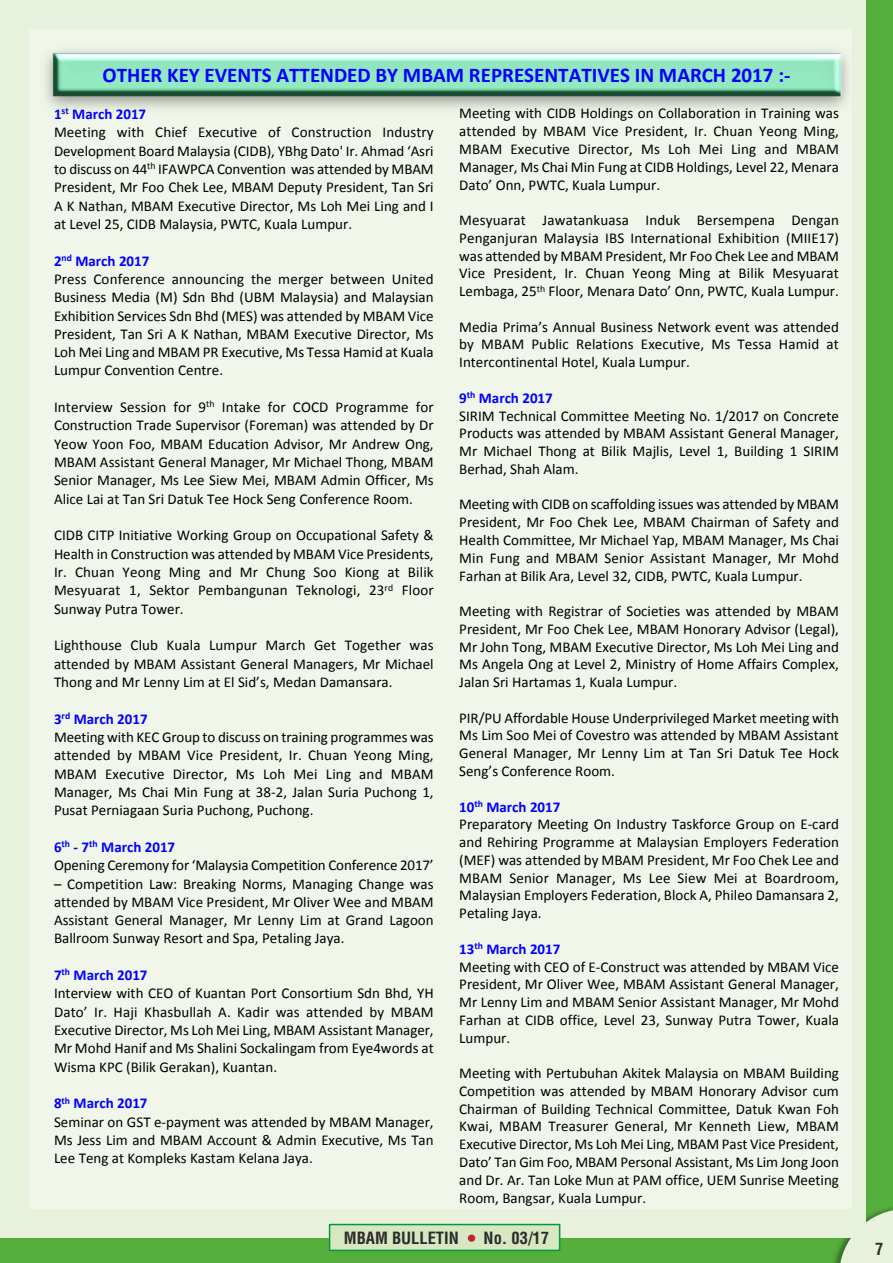
<style>
.page{position:relative;width:893px;height:1263px;background:#56af3d}
.page>*{position:absolute;margin:0;border:0;box-sizing:border-box;transform-origin:0 0}
.t1{font:700 21px "Calibri";color:#00f}
.t2{font:700 condensed 16.5px "Helvetica LT Std";color:#2c2b2a}
.t3{font:15px/17.7px "Calibri";color:#000;text-align:justify}
.s1{font-weight:700;color:#00f}
</style>
<div class="page">
<img style="left:828px;top:1202px;width:65px;height:61px">
<svg style="left:839px;top:1209px;width:54px;height:54px;background:#d0e3c4"></svg>
<div style="left:0;top:0;width:865px;height:1237px;background:#e7f1dc"></div>
<div style="left:329px;top:1224px;width:231px;height:27px;background:#d7e7c1;border:2px solid #009847"></div>
<div style="left:468px;top:1234px;width:7px;height:8px;background:#bb2a28;border-radius:50%"></div>
<div style="left:30px;top:29px;width:822px;height:1180px;background:#f0f6e9"></div>
<img style="left:45px;top:50px;width:803px;height:59px">
<h1 class="t1" style="left:102px;top:66px;width:690px">OTHER KEY EVENTS ATTENDED BY MBAM REPRESENTATIVES IN MARCH 2017 :-</h1>
<p class="t3" style="left:54px;top:106px;width:381px;line-height:18.3px;text-align:left"><span class="s1">1</span><sup>st</sup> <span class="s1">March 2017<br></span>Meeting with Chief Executive of Construction Industry Development Board Malaysia (CIDB), YBhg Dato' Ir. Ahmad ‘Asri to discuss on 44<sup>th</sup> IFAWPCA Convention was attended by MBAM President, Mr Foo Chek Lee, MBAM Deputy President, Tan Sri A K Nathan, MBAM Executive Director, Ms Loh Mei Ling and I at Level 25, CIDB Malaysia, PWTC, Kuala Lumpur.</p>
<p class="t3" style="left:54px;top:253px;width:381px;line-height:18.3px;text-align:left"><span class="s1">2</span><sup>nd</sup> <span class="s1">March 2017<br></span>Press Conference announcing the merger between United Business Media (M) Sdn Bhd (UBM Malaysia) and Malaysian Exhibition Services Sdn Bhd (MES) was attended by MBAM Vice President, Tan Sri A K Nathan, MBAM Executive Director, Ms Loh Mei Ling and MBAM PR Executive, Ms Tessa Hamid at Kuala Lumpur Convention Centre.</p>
<p class="t3" style="left:54px;top:399px;width:381px;line-height:18.3px">Interview Session for 9<sup>th</sup> Intake for COCD Programme for Construction Trade Supervisor (Foreman) was attended by Dr Yeow Yoon Foo, MBAM Education Advisor, Mr Andrew Ong, MBAM Assistant General Manager, Mr Michael Thong, MBAM Senior Manager, Ms Lee Siew Mei, MBAM Admin Officer, Ms Alice Lai at Tan Sri Datuk Tee Hock Seng Conference Room.</p>
<p class="t3" style="left:54px;top:527px;width:381px;line-height:18.3px">CIDB CITP Initiative Working Group on Occupational Safety &amp; Health in Construction was attended by MBAM Vice Presidents, Ir. Chuan Yeong Ming and Mr Chung Soo Kiong at Bilik Mesyuarat 1, Sektor Pembangunan Teknologi, 23<sup>rd</sup> Floor Sunway Putra Tower.</p>
<p class="t3" style="left:54px;top:637px;width:381px;line-height:18.3px">Lighthouse Club Kuala Lumpur March Get Together was attended by MBAM Assistant General Managers, Mr Michael Thong and Mr Lenny Lim at El Sid’s, Medan Damansara.</p>
<p class="t3" style="left:54px;top:711px;width:381px;line-height:18.3px;text-align:left"><span class="s1">3</span><sup>rd</sup> <span class="s1">March 2017<br></span>Meeting with KEC Group to discuss on training programmes was attended by MBAM Vice President, Ir. Chuan Yeong Ming, MBAM Executive Director, Ms Loh Mei Ling and MBAM Manager, Ms Chai Min Fung at 38-2, Jalan Suria Puchong 1, Pusat Perniagaan Suria Puchong, Puchong.</p>
<p class="t3" style="left:54px;top:839px;width:381px;line-height:18.3px"><span class="s1">6</span><sup>th</sup> <span class="s1">- 7</span><sup>th</sup> <span class="s1">March 2017<br></span>Opening Ceremony for ‘Malaysia Competition Conference 2017’</p>
<p class="t3" style="left:54px;top:875px;width:381px;line-height:18.3px">– Competition Law: Breaking Norms, Managing Change was attended by MBAM Vice President, Mr Oliver Wee and MBAM Assistant General Manager, Mr Lenny Lim at Grand Lagoon Ballroom Sunway Resort and Spa, Petaling Jaya.</p>
<p class="t3" style="left:54px;top:967px;width:381px;line-height:18.3px;text-align:left"><span class="s1">7</span><sup>th</sup> <span class="s1">March 2017<br></span>Interview with CEO of Kuantan Port Consortium Sdn Bhd, YH Dato’ Ir. Haji Khasbullah A. Kadir was attended by MBAM Executive Director, Ms Loh Mei Ling, MBAM Assistant Manager, Mr Mohd Hanif and Ms Shalini Sockalingam from Eye4words at Wisma KPC (Bilik Gerakan), Kuantan.</p>
<p class="t3" style="left:54px;top:1095px;width:381px;line-height:18.3px;text-align:left"><span class="s1">8</span><sup>th</sup> <span class="s1">March 2017<br></span>Seminar on GST e-payment was attended by MBAM Manager, Ms Jess Lim and MBAM Account &amp; Admin Executive, Ms Tan Lee Teng at Kompleks Kastam Kelana Jaya.</p>
<p class="t3" style="left:459px;top:106px;width:381px">Meeting with CIDB Holdings on Collaboration in Training was attended by MBAM Vice President, Ir. Chuan Yeong Ming, MBAM Executive Director, Ms Loh Mei Ling and MBAM Manager, Ms Chai Min Fung at CIDB Holdings, Level 22, Menara Dato’ Onn, PWTC, Kuala Lumpur.</p>
<p class="t3" style="left:459px;top:212px;width:381px">Mesyuarat Jawatankuasa Induk Bersempena Dengan Penganjuran Malaysia IBS International Exhibition (MIIE17) was attended by MBAM President, Mr Foo Chek Lee and MBAM Vice President, Ir. Chuan Yeong Ming at Bilik Mesyuarat Lembaga, 25<sup>th</sup> Floor, Menara Dato’ Onn, PWTC, Kuala Lumpur.</p>
<p class="t3" style="left:459px;top:319px;width:381px">Media Prima’s Annual Business Network event was attended by MBAM Public Relations Executive, Ms Tessa Hamid at Intercontinental Hotel, Kuala Lumpur.</p>
<p class="t3" style="left:459px;top:390px;width:381px;text-align:left"><span class="s1">9</span><sup>th</sup> <span class="s1">March 2017<br></span>SIRIM Technical Committee Meeting No. 1/2017 on Concrete Products was attended by MBAM Assistant General Manager, Mr Michael Thong at Bilik Majlis, Level 1, Building 1 SIRIM Berhad, Shah Alam.</p>
<p class="t3" style="left:459px;top:497px;width:381px">Meeting with CIDB on scaffolding issues was attended by MBAM President, Mr Foo Chek Lee, MBAM Chairman of Safety and Health Committee, Mr Michael Yap, MBAM Manager, Ms Chai Min Fung and MBAM Senior Assistant Manager, Mr Mohd Farhan at Bilik Ara, Level 32, CIDB, PWTC, Kuala Lumpur.</p>
<p class="t3" style="left:459px;top:603px;width:381px">Meeting with Registrar of Societies was attended by MBAM President, Mr Foo Chek Lee, MBAM Honorary Advisor (Legal), Mr John Tong, MBAM Executive Director, Ms Loh Mei Ling and Ms Angela Ong at Level 2, Ministry of Home Affairs Complex, Jalan Sri Hartamas 1, Kuala Lumpur.</p>
<p class="t3" style="left:459px;top:710px;width:381px">PIR/PU Affordable House Underprivileged Market meeting with Ms Lim Soo Mei of Covestro was attended by MBAM Assistant General Manager, Mr Lenny Lim at Tan Sri Datuk Tee Hock Seng’s Conference Room.</p>
<p class="t3" style="left:459px;top:799px;width:381px;text-align:left"><span class="s1">10</span><sup>th</sup> <span class="s1">March 2017<br></span>Preparatory Meeting On Industry Taskforce Group on E-card and Rehiring Programme at Malaysian Employers Federation (MEF) was attended by MBAM President, Mr Foo Chek Lee and MBAM Senior Manager, Ms Lee Siew Mei at Boardroom, Malaysian Employers Federation, Block A, Phileo Damansara 2, Petaling Jaya.</p>
<p class="t3" style="left:459px;top:941px;width:381px;text-align:left"><span class="s1">13</span><sup>th</sup> <span class="s1">March 2017<br></span>Meeting with CEO of E-Construct was attended by MBAM Vice President, Mr Oliver Wee, MBAM Assistant General Manager, Mr Lenny Lim and MBAM Senior Assistant Manager, Mr Mohd Farhan at CIDB office, Level 23, Sunway Putra Tower, Kuala Lumpur.</p>
<p class="t3" style="left:459px;top:1065px;width:381px">Meeting with Pertubuhan Akitek Malaysia on MBAM Building Competition was attended by MBAM Honorary Advisor cum Chairman of Building Technical Committee, Datuk Kwan Foh Kwai, MBAM Treasurer General, Mr Kenneth Liew, MBAM Executive Director, Ms Loh Mei Ling, MBAM Past Vice President, Dato’ Tan Gim Foo, MBAM Personal Assistant, Ms Lim Jong Joon and Dr. Ar. Tan Loke Mun at PAM office, UEM Sunrise Meeting Room, Bangsar, Kuala Lumpur.</p>
<p class="t2" style="left:344px;top:1232px;width:116px">MBAM BULLETIN</p>
<p class="t2" style="left:484px;top:1232px;width:67px">No. 03/17</p>
<p class="t2" style="left:875px;top:1243px;width:10px">7</p>
</div>
